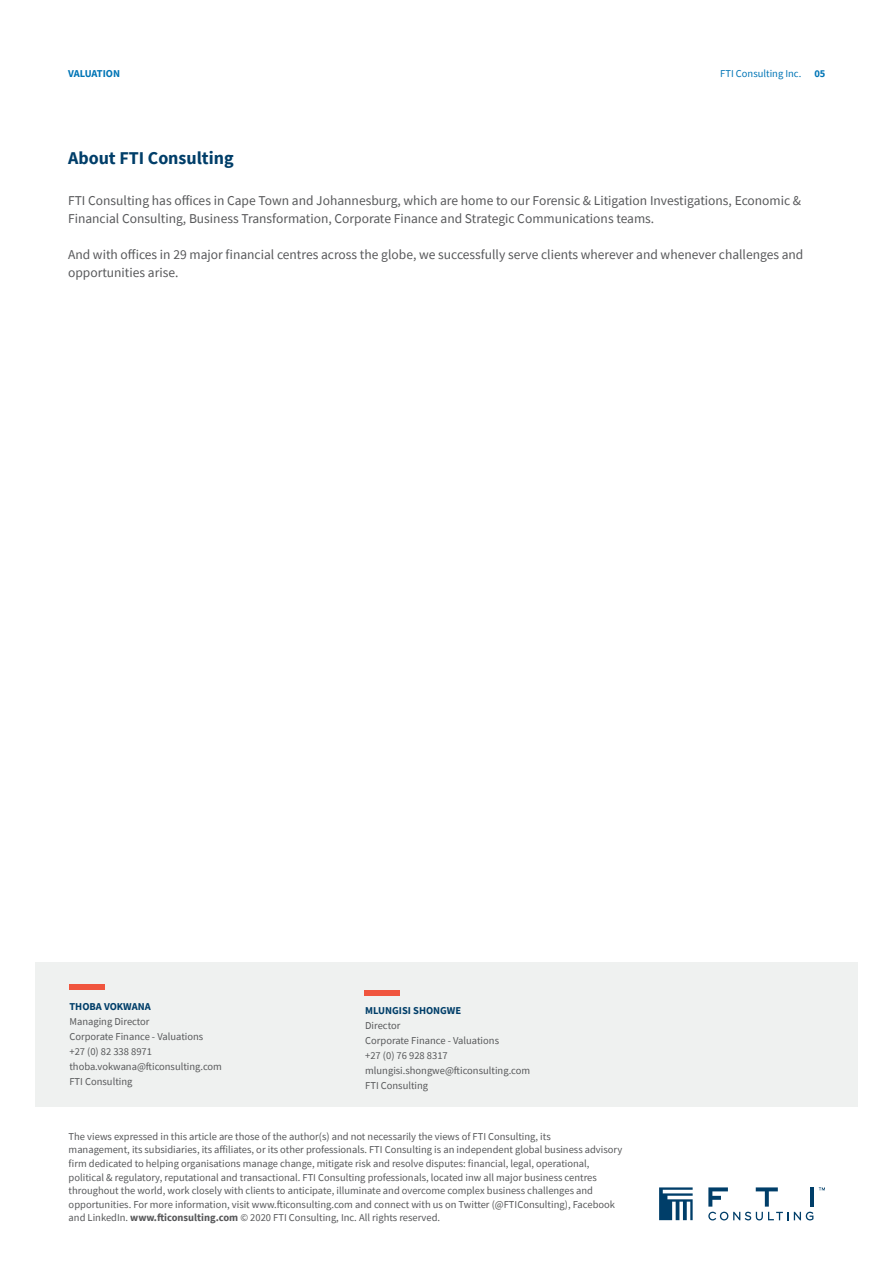
<style>
.page{position:relative;width:893px;height:1263px;background:#fff}
.page>*{position:absolute;margin:0;border:0;box-sizing:border-box;transform-origin:0 0}
.t1{font:700 18px "Source Sans Pro";color:#003e69}
.t2{font:13.5px/18px "Source Sans Pro";color:#57585a}
.t3{font:10.5px/15px "Source Sans Pro";color:#57585a}
.t4{font:10.5px "Source Sans Pro";color:#0075b6}
.t5{font:700 10.5px "Source Sans Pro";color:#0075b6}
.s1{font-weight:700;color:#003e69}
.s2{font-weight:700}
</style>
<div class="page">
<svg style="left:659px;top:1187px;width:34px;height:33px"></svg>
<svg style="left:708px;top:1212px;width:105px;height:8px"></svg>
<svg style="left:819px;top:1187px;width:6px;height:3px"></svg>
<svg style="left:756px;top:1187px;width:22px;height:19px"></svg>
<hr style="left:810px;top:1187px;width:4px;height:19px;background:#003e69">
<svg style="left:708px;top:1187px;width:20px;height:19px"></svg>
<div style="left:35px;top:962px;width:823px;height:144px;background:#eff1f0"></div>
<div style="left:69px;top:984px;width:36px;height:5px;background:#f0553e"></div>
<div style="left:364px;top:990px;width:36px;height:5px;background:#f0553e"></div>
<p class="t5" style="left:68px;top:66px;width:53px">VALUATION</p>
<p class="t4" style="left:720px;top:66px;width:83px">FTI Consulting Inc.</p>
<p class="t5" style="left:814px;top:66px;width:13px">05</p>
<p class="t1" style="left:68px;top:146px;width:167px">About FTI Consulting</p>
<p class="t2" style="left:68px;top:191px;width:735px">FTI Consulting has offices in Cape Town and Johannesburg, which are home to our Forensic &amp; Litigation Investigations, Economic &amp;<br>Financial Consulting, Business Transformation, Corporate Finance and Strategic Communications teams.</p>
<p class="t2" style="left:68px;top:245px;width:737px">And with offices in 29 major financial centres across the globe, we successfully serve clients wherever and whenever challenges and opportunities arise.</p>
<p class="t3" style="left:69px;top:998px;width:154px"><span class="s1">THOBA VOKWANA<br></span>Managing Director<br>Corporate Finance - Valuations<br>+27 (0) 82 338 8971 thoba.vokwana@fticonsulting.com<br>FTI Consulting</p>
<p class="t3" style="left:365px;top:1003px;width:166px"><span class="s1">MLUNGISI SHONGWE<br></span>Director<br>Corporate Finance - Valuations<br>+27 (0) 76 928 8317 mlungisi.shongwe@fticonsulting.com<br>FTI Consulting</p>
<p class="t3" style="left:69px;top:1129px;width:484px">The views expressed in this article are those of the author(s) and not necessarily the views of FTI Consulting, its</p>
<p class="t3" style="left:69px;top:1143px;width:555px;line-height:13.5px">management, its subsidiaries, its affiliates, or its other professionals. FTI Consulting is an independent global business advisory firm dedicated to helping organisations manage change, mitigate risk and resolve disputes: financial, legal, operational,</p>
<p class="t3" style="left:69px;top:1170px;width:530px;line-height:13.5px">political &amp; regulatory, reputational and transactional. FTI Consulting professionals, located inw all major business centres throughout the world, work closely with clients to anticipate, illuminate and overcome complex business challenges and</p>
<p class="t3" style="left:69px;top:1197px;width:548px;line-height:13.5px">opportunities. For more information, visit www.fticonsulting.com and connect with us on Twitter (@FTIConsulting), Facebook and LinkedIn. <span class="s2">www.fticonsulting.com</span> © 2020 FTI Consulting, Inc. All rights reserved.</p>
</div>
